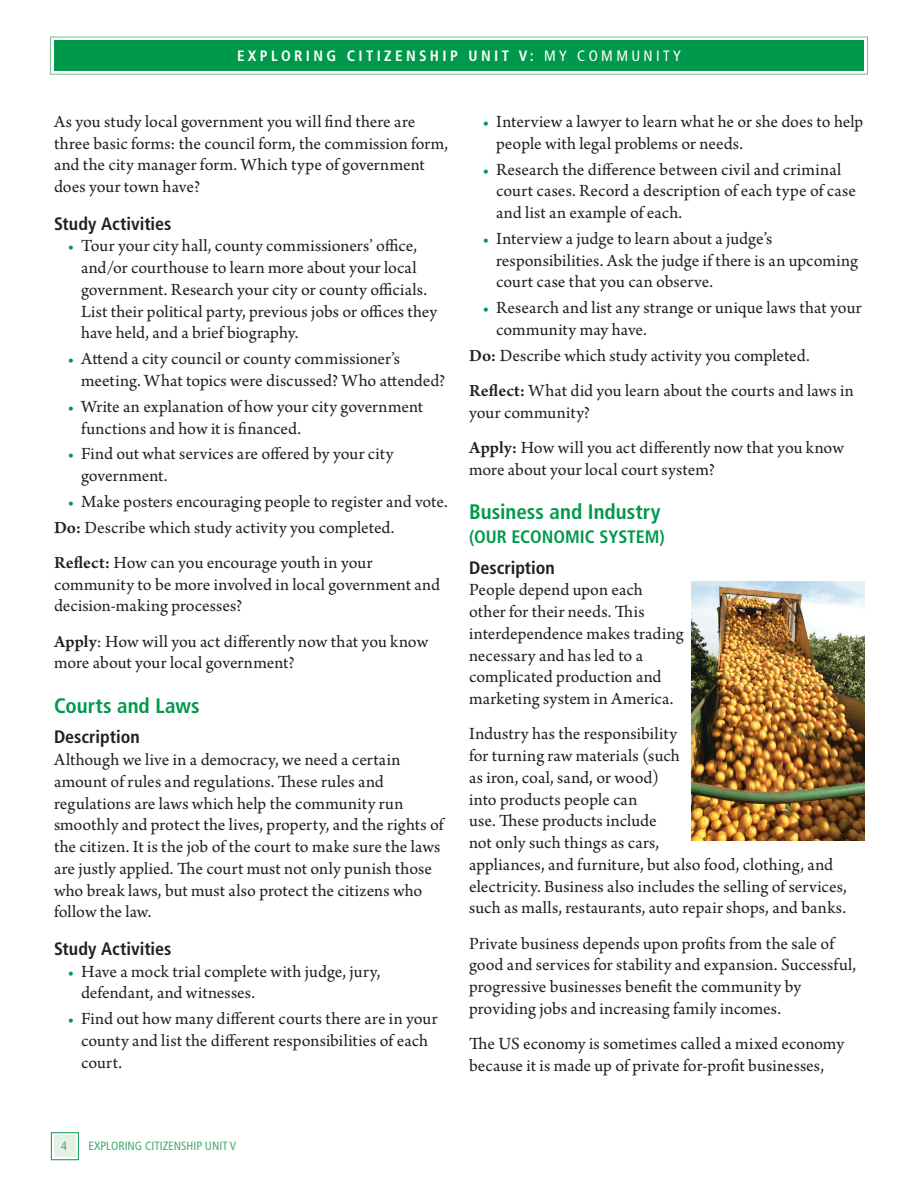
<style>
.page{position:relative;width:918px;height:1188px;background:#fff}
.page>*{position:absolute;margin:0;border:0;box-sizing:border-box;transform-origin:0 0}
._06_subhead{font:700 condensed 21px "Frutiger LT Std";color:#00994c}
._02_text{font:18px/21.8px "Arno Pro";color:#231f20}
.subhead4{font:700 condensed 18px "Frutiger LT Std";color:#231f20}
.subheaderlevel3{font:700 condensed 18px "Frutiger LT Std";color:#00994c}
.t1{font:700 condensed 15px "Frutiger";letter-spacing:.225em;color:#fff}
.t2{font:condensed 12px "Frutiger";color:#46aa6e}
.s1{font-weight:400}
.s2{color:#00994c}
.s3{font-weight:600}
</style>
<div class="page">
<div style="left:51px;top:1132px;width:28px;height:28px;border:1px solid #00994c"></div>
<div style="left:54px;top:1135px;width:22px;height:22px;background:#e5f0e6"></div>
<div style="left:54px;top:40px;width:810px;height:31px;background:#00994c"></div>
<div style="left:50px;top:36px;width:818px;height:39px;border:1px solid #88c198"></div>
<img style="left:692px;top:581px;width:172px;height:259px">
<p class="t1" style="left:237px;top:47px;width:445px">EXPLORING CITIZENSHIP UNIT V: <span class="s1">MY COMMUNITY</span></p>
<p class="_02_text" style="left:54px;top:112px;width:396px">As you study local government you will find there are three basic forms: the council form, the commission form, and the city manager form. Which type of government does your town have?</p>
<p class="subhead4" style="left:54px;top:213px;width:119px">Study Activities</p>
<p class="_02_text" style="left:81px;top:236px;width:358px;text-indent:-14px"><span class="s2">•</span> Tour your city hall, county commissioners’ office, and/or courthouse to learn more about your local government. Research your city or county officials.<br>List their political party, previous jobs or offices they have held, and a brief biography.</p>
<p class="_02_text" style="left:81px;top:349px;width:366px;text-indent:-14px"><span class="s2">•</span> Attend a city council or county commissioner’s meeting. What topics were discussed? Who attended?</p>
<p class="_02_text" style="left:81px;top:396px;width:344px;text-indent:-14px"><span class="s2">•</span> Write an explanation of how your city government functions and how it is financed.</p>
<p class="_02_text" style="left:81px;top:444px;width:314px;text-indent:-14px"><span class="s2">•</span> Find out what services are offered by your city government.</p>
<p class="_02_text" style="left:68px;top:492px;width:382px"><span class="s2">•</span> Make posters encouraging people to register and vote.</p>
<p class="_02_text" style="left:54px;top:517px;width:342px"><span class="s3">Do:</span> Describe which study activity you completed.</p>
<p class="_02_text" style="left:54px;top:553px;width:387px"><span class="s3">Reflect:</span> How can you encourage youth in your community to be more involved in local government and decision-making processes?</p>
<p class="_02_text" style="left:54px;top:631px;width:376px"><span class="s3">Apply</span>: How will you act differently now that you know more about your local government?</p>
<p class="_06_subhead" style="left:54px;top:693px;width:147px">Courts and Laws</p>
<p class="subhead4" style="left:54px;top:727px;width:87px">Description</p>
<p class="_02_text" style="left:54px;top:750px;width:391px">Although we live in a democracy, we need a certain amount of rules and regulations. These rules and regulations are laws which help the community run smoothly and protect the lives, property, and the rights of the citizen. It is the job of the court to make sure the laws are justly applied. The court must not only punish those who break laws, but must also protect the citizens who follow the law.</p>
<p class="subhead4" style="left:54px;top:938px;width:119px">Study Activities</p>
<p class="_02_text" style="left:81px;top:961px;width:301px;text-indent:-14px"><span class="s2">•</span> Have a mock trial complete with judge, jury, defendant, and witnesses.</p>
<p class="_02_text" style="left:81px;top:1009px;width:358px;text-indent:-14px"><span class="s2">•</span> Find out how many different courts there are in your county and list the different responsibilities of each court.</p>
<p class="_02_text" style="left:496px;top:112px;width:369px;text-indent:-14px"><span class="s2">•</span> Interview a lawyer to learn what he or she does to help people with legal problems or needs.</p>
<p class="_02_text" style="left:496px;top:159px;width:361px;text-indent:-14px"><span class="s2">•</span> Research the difference between civil and criminal court cases. Record a description of each type of case and list an example of each.</p>
<p class="_02_text" style="left:496px;top:228px;width:363px;text-indent:-14px"><span class="s2">•</span> Interview a judge to learn about a judge’s responsibilities. Ask the judge if there is an upcoming court case that you can observe.</p>
<p class="_02_text" style="left:496px;top:298px;width:367px;text-indent:-14px"><span class="s2">•</span> Research and list any strange or unique laws that your community may have.</p>
<p class="_02_text" style="left:469px;top:345px;width:342px"><span class="s3">Do:</span> Describe which study activity you completed.</p>
<p class="_02_text" style="left:469px;top:381px;width:386px"><span class="s3">Reflect:</span> What did you learn about the courts and laws in your community?</p>
<p class="_02_text" style="left:469px;top:438px;width:376px"><span class="s3">Apply:</span> How will you act differently now that you know more about your local court system?</p>
<p class="_06_subhead" style="left:469px;top:499px;width:193px">Business and Industry</p>
<p class="subheaderlevel3" style="left:469px;top:526px;width:197px">(OUR ECONOMIC SYSTEM)</p>
<p class="subhead4" style="left:469px;top:557px;width:87px">Description</p>
<p class="_02_text" style="left:469px;top:580px;width:216px">People depend upon each other for their needs. This interdependence makes trading necessary and has led to a complicated production and marketing system in America.</p>
<p class="_02_text" style="left:469px;top:724px;width:379px">Industry has the responsibility<br>for turning raw materials (such<br>as iron, coal, sand, or wood)<br>into products people can<br>use. These products include<br>not only such things as cars,<br>appliances, and furniture, but also food, clothing, and electricity. Business also includes the selling of services, such as malls, restaurants, auto repair shops, and banks.</p>
<p class="_02_text" style="left:469px;top:933px;width:389px">Private business depends upon profits from the sale of good and services for stability and expansion. Successful, progressive businesses benefit the community by providing jobs and increasing family incomes.</p>
<p class="_02_text" style="left:469px;top:1034px;width:377px">The US economy is sometimes called a mixed economy because it is made up of private for-profit businesses,</p>
<p class="t2" style="left:61px;top:1139px;width:7px">4</p>
<p class="t2" style="left:88px;top:1139px;width:149px">EXPLORING CITIZENSHIP UNIT V</p>
</div>
